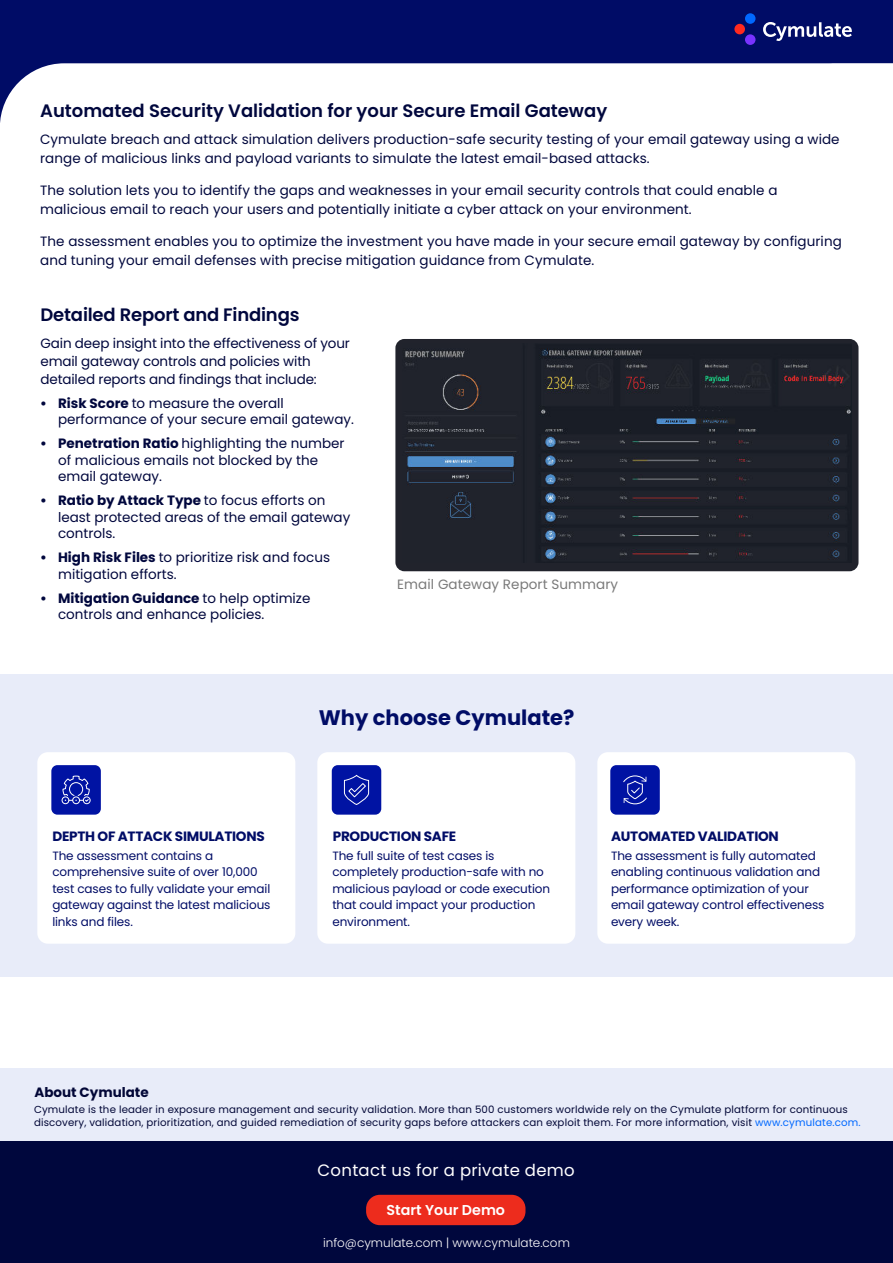
<style>
.page{position:relative;width:893px;height:1263px;background:#fff}
.page>*{position:absolute;margin:0;border:0;box-sizing:border-box;transform-origin:0 0}
.t1{font:700 21px "Poppins";color:#000c66}
.t2{font:600 18px "Poppins";color:#00073d}
.t3{font:16.5px "Poppins";letter-spacing:.02em;color:#fff}
.t4{font:600 14.25px "Poppins";color:#fff}
.t5{font:13.5px/16.5px "Poppins";letter-spacing:.005em;color:#00073d}
.t6{font:700 13.5px "Poppins";letter-spacing:-.02em;color:#000c66}
.t7{font:13.5px "Poppins";letter-spacing:.005em;color:#7a7a7a}
.t8{font:700 13.5px "Poppins";color:#020737}
.t9{font:12px/16.5px "Poppins";letter-spacing:-.01em;color:#000c66}
.t10{font:300 12px "Poppins";color:#fff}
.t11{font:10.2px/13px "Poppins";letter-spacing:.015em;color:#020737}
.s1{font-weight:700}
.s2{color:#0068ff}
</style>
<div class="page">
<div style="left:395px;top:339px;width:463px;height:232px;background:#21232c;border-radius:9px"></div>
<img style="left:405px;top:348px;width:446px;height:212px">
<svg style="left:0;top:0;width:893px;height:123px;fill:#000c66"></svg>
<svg style="left:763px;top:22px;width:89px;height:19px"></svg>
<div style="left:734px;top:24px;width:11px;height:10px;background:#ff2a1f;border-radius:50%"></div>
<div style="left:745px;top:13px;width:10px;height:11px;background:#0068ff;border-radius:50%"></div>
<div style="left:745px;top:34px;width:10px;height:11px;background:#7933ff;border-radius:50%"></div>
<div style="left:0;top:1141px;width:893px;height:122px;background:#00073d"></div>
<div style="left:366px;top:1195px;width:159px;height:30px;background:#ed2c1d;border-radius:14px"></div>
<div style="left:0;top:1068px;width:893px;height:73px;background:#e8ecf9"></div>
<div style="left:0;top:675px;width:893px;height:302px;background:#e8ecf9"></div>
<div style="left:597px;top:752px;width:258px;height:192px;background:#fff;border-radius:11px"></div>
<div style="left:610px;top:765px;width:50px;height:50px;background:#0013a3;border-radius:6px"></div>
<svg style="left:623px;top:775px;width:24px;height:30px"></svg>
<div style="left:317px;top:752px;width:258px;height:192px;background:#fff;border-radius:11px"></div>
<div style="left:332px;top:765px;width:49px;height:50px;background:#0013a3;border-radius:6px"></div>
<svg style="left:344px;top:774px;width:25px;height:31px"></svg>
<div style="left:37px;top:752px;width:258px;height:192px;background:#fff;border-radius:11px"></div>
<div style="left:51px;top:765px;width:50px;height:50px;background:#0013a3;border-radius:6px"></div>
<div style="left:62px;top:796px;width:7px;height:8px;border:1px solid #fff;border-radius:50%"></div>
<div style="left:72px;top:796px;width:8px;height:8px;border:1px solid #fff;border-radius:50%"></div>
<div style="left:83px;top:796px;width:8px;height:8px;border:1px solid #fff;border-radius:50%"></div>
<svg style="left:62px;top:775px;width:28px;height:27px"></svg>
<h2 class="t2" style="left:40px;top:103px;width:569px">Automated Security Validation for your Secure Email Gateway</h2>
<p class="t5" style="left:40px;top:129px;width:801px;line-height:19.5px">Cymulate breach and attack simulation delivers production-safe security testing of your email gateway using a wide range of malicious links and payload variants to simulate the latest email-based attacks.</p>
<p class="t5" style="left:40px;top:180px;width:739px;line-height:19.5px">The solution lets you to identify the gaps and weaknesses in your email security controls that could enable a malicious email to reach your users and potentially initiate a cyber attack on your environment.</p>
<p class="t5" style="left:40px;top:231px;width:803px;line-height:19.5px">The assessment enables you to optimize the investment you have made in your secure email gateway by configuring and tuning your email defenses with precise mitigation guidance from Cymulate.</p>
<h2 class="t2" style="left:41px;top:307px;width:260px">Detailed Report and Findings</h2>
<p class="t5" style="left:41px;top:334px;width:311px;line-height:18px">Gain deep insight into the effectiveness of your email gateway controls and policies with detailed reports and findings that include:</p>
<p class="t5" style="left:58px;top:395px;width:297px;text-indent:-18px"><span class="s1">ï Risk Score</span> to measure the overall performance of your secure email gateway.</p>
<p class="t5" style="left:58px;top:436px;width:288px;text-indent:-18px"><span class="s1">ï Penetration Ratio</span> highlighting the number of malicious emails not blocked by the email gateway.</p>
<p class="t5" style="left:58px;top:493px;width:294px;text-indent:-18px"><span class="s1">ï Ratio by Attack Type</span> to focus efforts on least protected areas of the email gateway controls.</p>
<p class="t5" style="left:58px;top:550px;width:273px;text-indent:-18px"><span class="s1">ï High Risk Files</span> to prioritize risk and focus mitigation efforts.</p>
<p class="t5" style="left:58px;top:590px;width:254px;text-indent:-18px"><span class="s1">ï Mitigation Guidance</span> to help optimize controls and enhance policies.</p>
<p class="t7" style="left:397px;top:576px;width:222px">Email Gateway Report Summary</p>
<p class="t6" style="left:52px;top:830px;width:214px">DEPTH OF ATTACK SIMULATIONS</p>
<p class="t9" style="left:52px;top:847px;width:220px">The assessment contains a comprehensive suite of over 10,000 test cases to fully validate your email gateway against the latest malicious links and files.</p>
<h1 class="t1" style="left:319px;top:708px;width:257px">Why choose Cymulate?</h1>
<p class="t6" style="left:333px;top:830px;width:125px">PRODUCTION SAFE</p>
<p class="t9" style="left:332px;top:847px;width:219px">The full suite of test cases is completely production-safe with no malicious payload or code execution that could impact your production environment.</p>
<p class="t6" style="left:611px;top:830px;width:169px">AUTOMATED VALIDATION</p>
<p class="t9" style="left:611px;top:847px;width:215px">The assessment is fully automated enabling continuous validation and performance optimization of your email gateway control effectiveness every week.</p>
<p class="t8" style="left:34px;top:1086px;width:116px">About Cymulate</p>
<p class="t11" style="left:34px;top:1103px;width:828px">Cymulate is the leader in exposure management and security validation. More than 500 customers worldwide rely on the Cymulate platform for continuous discovery, validation, prioritization, and guided remediation of security gaps before attackers can exploit them. For more information, visit <span class="s2">www.cymulate.com.</span></p>
<p class="t3" style="left:318px;top:1160px;width:259px">Contact us for a private demo</p>
<p class="t4" style="left:386px;top:1204px;width:120px">Start Your Demo</p>
<p class="t10" style="left:323px;top:1237px;width:248px">info@cymulate.com | www.cymulate.com</p>
</div>
